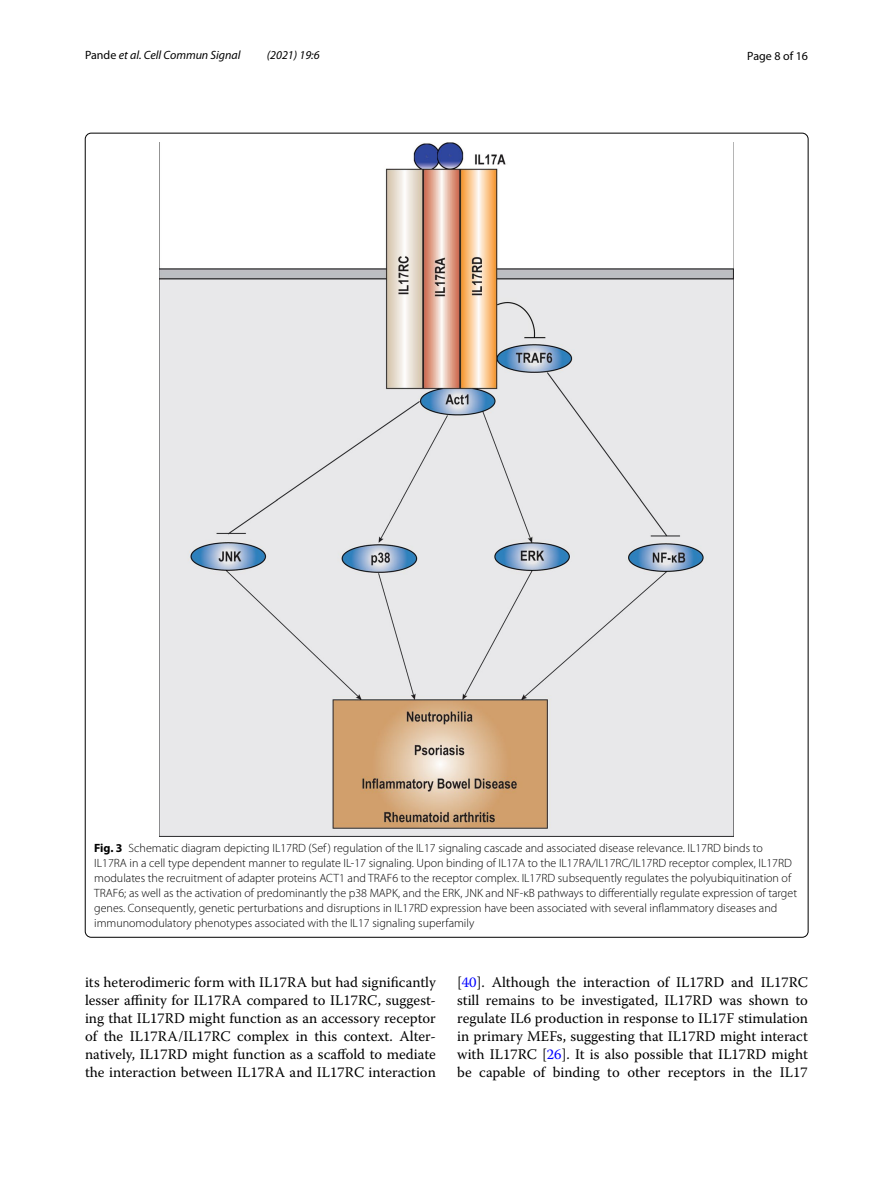
<style>
.page{position:relative;width:893px;height:1187px;background:#fff}
.page>*{position:absolute;margin:0;border:0;box-sizing:border-box;transform-origin:0 0}
.t1{font:14.7px/18px "Warnock Pro";color:#000;text-align:justify}
.t2{font:300 12px/15px "Myriad Pro";color:#000}
.t3{font:italic 12px "Myriad Pro";color:#000}
.t4{font:12px "Myriad Pro";color:#000}
.s1{font-style:normal}
.s2{font-weight:700}
.s3{color:#00f}
</style>
<div class="page">
<img style="left:160px;top:142px;width:574px;height:694px">
<p class="t3" style="left:85px;top:48px;width:157px"><span class="s1">Pande</span> et al. Cell Commun Signal</p>
<p class="t3" style="left:267px;top:48px;width:54px">(2021) 19:6</p>
<p class="t4" style="left:747px;top:48px;width:62px">Page 8 of 16</p>
<p class="t2" style="left:94px;top:840px;width:704px"><span class="s2">Fig. 3</span> Schematic diagram depicting IL17RD (Sef ) regulation of the IL17 signaling cascade and associated disease relevance. IL17RD binds to IL17RA in a cell type dependent manner to regulate IL-17 signaling. Upon binding of IL17A to the IL17RA/IL17RC/IL17RD receptor complex, IL17RD modulates the recruitment of adapter proteins ACT1 and TRAF6 to the receptor complex. IL17RD subsequently regulates the polyubiquitination of TRAF6; as well as the activation of predominantly the p38 MAPK, and the ERK, JNK and NF-κB pathways to differentially regulate expression of target genes. Consequently, genetic perturbations and disruptions in IL17RD expression have been associated with several inflammatory diseases and immunomodulatory phenotypes associated with the IL17 signaling superfamily</p>
<p class="t1" style="left:85px;top:972px;width:352px">its heterodimeric form with IL17RA but had significantly lesser affinity for IL17RA compared to IL17RC, suggest&shy;ing that IL17RD might function as an accessory receptor of the IL17RA/IL17RC complex in this context. Alter&shy;natively, IL17RD might function as a scaffold to mediate the interaction between IL17RA and IL17RC interaction</p>
<p class="t1" style="left:457px;top:972px;width:352px">[<span class="s3">40</span>]. Although the interaction of IL17RD and IL17RC still remains to be investigated, IL17RD was shown to regulate IL6 production in response to IL17F stimulation in primary MEFs, suggesting that IL17RD might interact with IL17RC [<span class="s3">26</span>]. It is also possible that IL17RD might be capable of binding to other receptors in the IL17</p>
</div>
